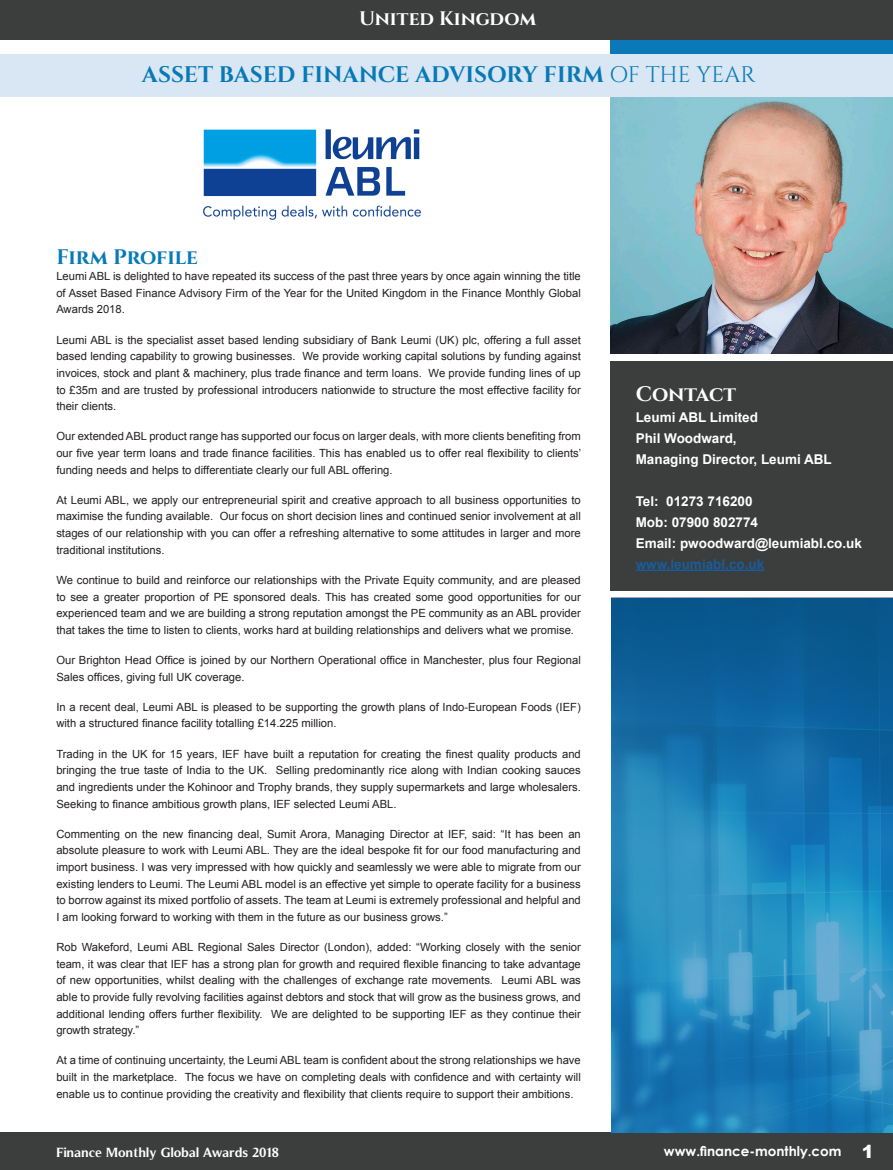
<style>
.page{position:relative;width:893px;height:1170px;background:#fff}
.page>*{position:absolute;margin:0;border:0;box-sizing:border-box;transform-origin:0 0}
.t1{font:700 22.5px "Cinzel";color:#0779b6}
.t2{font:700 21px "Cinzel";letter-spacing:-.005em;color:#0779b6}
.t3{font:700 21px "Cinzel";letter-spacing:-.005em;color:#fff}
.t4{font:700 19.5px "Cinzel";color:#fff}
.t5{font:900 18px "Arial";color:#fff}
.t6{font:700 13.5px "Arial";color:#fff}
.t7{font:700 13.5px "Timeless";color:#fff}
.t8{font:700 13.5px "Century Gothic";color:#fff}
.t9{font:700 13.5px "Arial";color:#175d9e}
.t10{font:11.25px/16.6px "Arial";color:#231f20;text-align:justify}
.s1{font-weight:400}
</style>
<div class="page">
<img style="left:611px;top:96px;width:282px;height:257px">
<div style="left:611px;top:0;width:282px;height:78px;background:#0b78b8"></div>
<div style="left:0;top:0;width:893px;height:39px;background:#3c3e3e"></div>
<div style="left:0;top:1132px;width:893px;height:37px;background:#3c3e3e"></div>
<div style="left:0;top:54px;width:893px;height:42px;background:#d9e6f3"></div>
<img style="left:611px;top:597px;width:282px;height:535px">
<img style="left:203px;top:129px;width:218px;height:91px">
<div style="left:611px;top:361px;width:282px;height:229px;background:#3c3e3e"></div>
<hr style="left:636px;top:569px;width:128px;height:2px;background:#175d9e">
<p class="t4" style="left:359px;top:6px;width:179px">United Kingdom</p>
<p class="t1" style="left:142px;top:60px;width:615px">ASSET BASED FINANCE ADVISORY FIRM <span class="s1">OF THE YEAR</span></p>
<p class="t2" style="left:56px;top:244px;width:143px">Firm Profile</p>
<p class="t10" style="left:56px;top:268px;width:526px">Leumi ABL is delighted to have repeated its success of the past three years by once again winning the title of Asset Based Finance Advisory Firm of the Year for the United Kingdom in the Finance Monthly Global Awards 2018.</p>
<p class="t10" style="left:56px;top:331px;width:526px">Leumi ABL is the specialist asset based lending subsidiary of Bank Leumi (UK) plc, offering a full asset based lending capability to growing businesses. We provide working capital solutions by funding against invoices, stock and plant &amp; machinery, plus trade finance and term loans. We provide funding lines of up to £35m and are trusted by professional introducers nationwide to structure the most effective facility for their clients.</p>
<p class="t10" style="left:56px;top:428px;width:526px">Our extended ABL product range has supported our focus on larger deals, with more clients benefiting from our five year term loans and trade finance facilities. This has enabled us to offer real flexibility to clients’ funding needs and helps to differentiate clearly our full ABL offering.</p>
<p class="t10" style="left:56px;top:491px;width:526px">At Leumi ABL, we apply our entrepreneurial spirit and creative approach to all business opportunities to maximise the funding available. Our focus on short decision lines and continued senior involvement at all stages of our relationship with you can offer a refreshing alternative to some attitudes in larger and more traditional institutions.</p>
<p class="t10" style="left:56px;top:571px;width:526px">We continue to build and reinforce our relationships with the Private Equity community, and are pleased to see a greater proportion of PE sponsored deals. This has created some good opportunities for our experienced team and we are building a strong reputation amongst the PE community as an ABL provider that takes the time to listen to clients, works hard at building relationships and delivers what we promise.</p>
<p class="t10" style="left:56px;top:651px;width:526px">Our Brighton Head Office is joined by our Northern Operational office in Manchester, plus four Regional<br>Sales offices, giving full UK coverage.</p>
<p class="t10" style="left:56px;top:698px;width:526px">In a recent deal, Leumi ABL is pleased to be supporting the growth plans of Indo-European Foods (IEF) with a structured finance facility totalling £14.225 million.</p>
<p class="t10" style="left:56px;top:745px;width:526px">Trading in the UK for 15 years, IEF have built a reputation for creating the finest quality products and bringing the true taste of India to the UK. Selling predominantly rice along with Indian cooking sauces and ingredients under the Kohinoor and Trophy brands, they supply supermarkets and large wholesalers.<br>Seeking to finance ambitious growth plans, IEF selected Leumi ABL.</p>
<p class="t10" style="left:56px;top:825px;width:526px">Commenting on the new financing deal, Sumit Arora, Managing Director at IEF, said: “It has been an absolute pleasure to work with Leumi ABL. They are the ideal bespoke fit for our food manufacturing and import business. I was very impressed with how quickly and seamlessly we were able to migrate from our existing lenders to Leumi. The Leumi ABL model is an effective yet simple to operate facility for a business to borrow against its mixed portfolio of assets. The team at Leumi is extremely professional and helpful and I am looking forward to working with them in the future as our business grows.”</p>
<p class="t10" style="left:56px;top:938px;width:526px">Rob Wakeford, Leumi ABL Regional Sales Director (London), added: “Working closely with the senior team, it was clear that IEF has a strong plan for growth and required flexible financing to take advantage of new opportunities, whilst dealing with the challenges of exchange rate movements. Leumi ABL was able to provide fully revolving facilities against debtors and stock that will grow as the business grows, and additional lending offers further flexibility. We are delighted to be supporting IEF as they continue their growth strategy.”</p>
<p class="t10" style="left:56px;top:1052px;width:526px">At a time of continuing uncertainty, the Leumi ABL team is confident about the strong relationships we have built in the marketplace. The focus we have on completing deals with confidence and with certainty will enable us to continue providing the creativity and flexibility that clients require to support their ambitions.</p>
<p class="t3" style="left:636px;top:381px;width:102px">Contact</p>
<p class="t6" style="left:636px;top:408px;width:124px">Leumi ABL Limited</p>
<p class="t6" style="left:636px;top:429px;width:103px">Phil Woodward,</p>
<p class="t6" style="left:636px;top:450px;width:198px">Managing Director, Leumi ABL</p>
<p class="t6" style="left:636px;top:492px;width:118px">Tel: 01273 716200</p>
<p class="t6" style="left:636px;top:513px;width:124px">Mob: 07900 802774</p>
<p class="t6" style="left:636px;top:534px;width:228px">Email: pwoodward@leumiabl.co.uk</p>
<p class="t9" style="left:636px;top:555px;width:130px">www.leumiabl.co.uk</p>
<p class="t7" style="left:56px;top:1143px;width:224px">Finance Monthly Global Awards 2018</p>
<p class="t8" style="left:664px;top:1142px;width:179px">www.finance-monthly.com</p>
<p class="t5" style="left:862px;top:1138px;width:14px">1</p>
</div>
